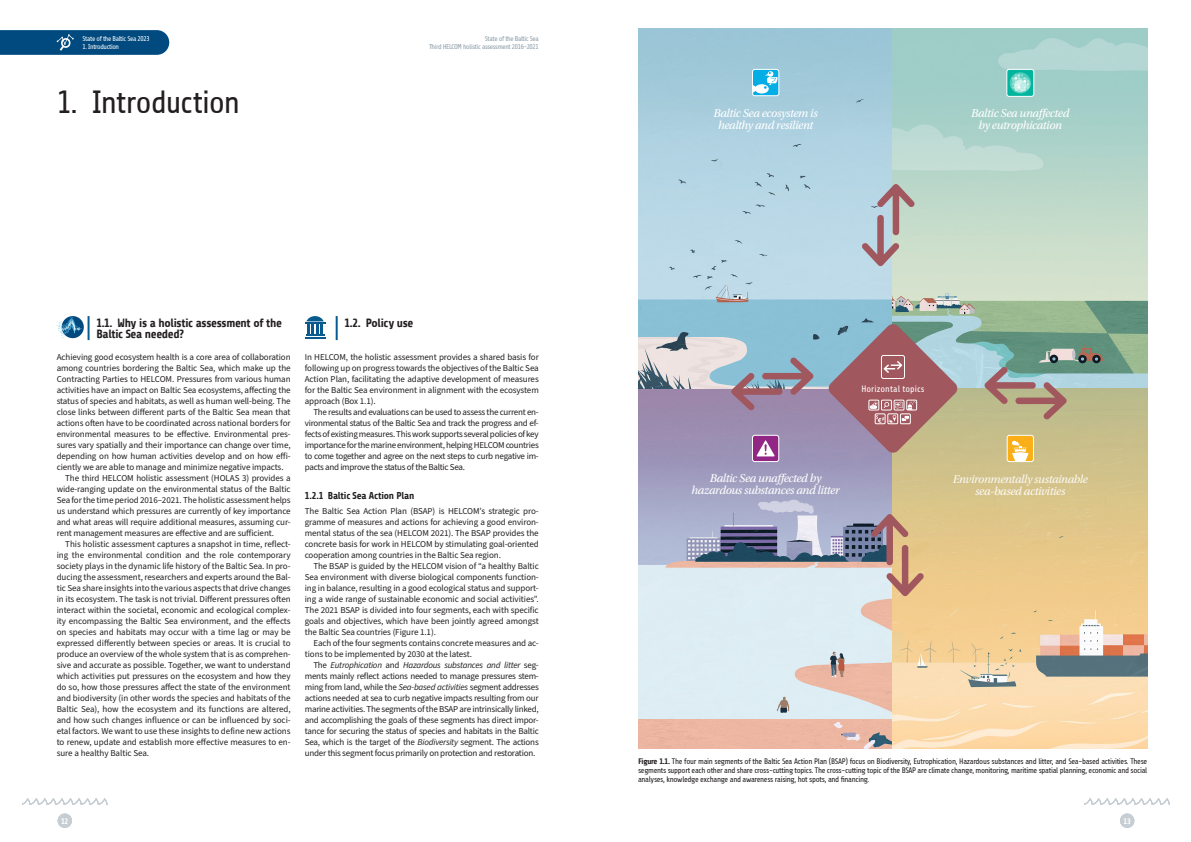
<style>
.page{position:relative;width:1191px;height:842px;background:#fff}
.page>*{position:absolute;margin:0;border:0;box-sizing:border-box;transform-origin:0 0}
.t1{font:32px "Share";letter-spacing:-.035em;color:#231f20}
.Body{font:italic 12px/12px "Utopia Std";letter-spacing:-.03em;color:#fff;text-align:center}
.t2{font:700 12px/11px "Share";letter-spacing:-.025em;color:#231f20}
.t3{font:700 10px "Share";letter-spacing:-.02em;color:#231f20}
.H3_-_Chapter_headers{font:9.2px "Share";letter-spacing:.005em;color:#fff}
.t4{font:9px/11px "Source Sans Pro";letter-spacing:-.01em;color:#231f20;text-align:justify}
.Body-2{font:8px/9px "Share";letter-spacing:-.04em;color:#231f20;text-align:justify}
.t5{font:700 8px "Share";color:#fff}
.t6{font:7px/8.4px "Share";letter-spacing:-.05em;color:#8c9faa;text-align:right}
.t7{font:7px "Share";letter-spacing:-.05em;color:#fff}
.s1{font-style:italic}
.s2{font-weight:700}
</style>
<div class="page">
<div style="left:1120px;top:814px;width:14px;height:14px;background:#c6ced4;border-radius:50%"></div>
<svg style="left:1084px;top:798px;width:85px;height:7px"></svg>
<div style="left:58px;top:814px;width:14px;height:14px;background:#c6ced4;border-radius:50%"></div>
<svg style="left:22px;top:798px;width:85px;height:7px"></svg>
<svg style="left:0;top:30px;width:169px;height:25px;background:#0a5184"></svg>
<hr style="left:88px;top:316px;width:2px;height:24px;background:#085b8f">
<svg style="left:62px;top:316px;width:22px;height:22px"></svg>
<svg style="left:57px;top:317px;width:24px;height:21px"></svg>
<hr style="left:336px;top:316px;width:2px;height:24px;background:#085b8f">
<svg style="left:305px;top:316px;width:20px;height:22px"></svg>
<img style="left:638px;top:28px;width:509px;height:720px">
<div style="left:638px;top:719px;width:255px;height:29px;background:#edb6a2"></div>
<svg style="left:984px;top:366px;width:82px;height:54px;background:#a7a18e"></svg>
<svg style="left:861px;top:184px;width:54px;height:82px;background:#b7b7b9"></svg>
<svg style="left:731px;top:357px;width:82px;height:53px;background:#9692a7"></svg>
<svg style="left:870px;top:514px;width:54px;height:82px;background:#bea28d"></svg>
<svg style="left:828px;top:323px;width:130px;height:130px;background:#a3878b"></svg>
<div style="left:1007px;top:435px;width:26px;height:27px;background:#faaf18;border-radius:2px"></div>
<div style="left:1006px;top:435px;width:27px;height:27px;border:1px solid #fff;border-radius:2px"></div>
<svg style="left:1011px;top:440px;width:17px;height:23px"></svg>
<svg style="left:752px;top:69px;width:27px;height:27px"></svg>
<div style="left:752px;top:69px;width:27px;height:27px;border:1px solid #fff;border-radius:2px"></div>
<svg style="left:752px;top:71px;width:26px;height:22px"></svg>
<div style="left:752px;top:435px;width:26px;height:27px;background:#922684;border-radius:2px"></div>
<div style="left:752px;top:435px;width:27px;height:27px;border:1px solid #fff;border-radius:2px"></div>
<svg style="left:756px;top:440px;width:19px;height:16px"></svg>
<div style="left:1006px;top:69px;width:27px;height:27px;background:#00b59d;border-radius:2px"></div>
<div style="left:1006px;top:69px;width:28px;height:28px;border:1px solid #fff;border-radius:2px"></div>
<svg style="left:1009px;top:72px;width:22px;height:21px"></svg>
<div style="left:1016px;top:77px;width:14px;height:14px;background:#81dace;border-radius:50%"></div>
<svg style="left:1011px;top:74px;width:18px;height:18px"></svg>
<p class="t7" style="left:83px;top:35px;width:69px">State of the Baltic Sea 2023</p>
<p class="t7" style="left:83px;top:43px;width:38px">1. Introduction</p>
<p class="t6" style="left:429px;top:34px;width:111px">State of the Baltic Sea<br>Third HELCOM holistic assessment 2016-2021</p>
<p class="t1" style="left:57px;top:86px;width:185px">1. Introduction</p>
<p class="Body" style="left:713px;top:107px;width:106px">Baltic Sea ecosystem is healthy and resilient</p>
<p class="Body" style="left:971px;top:107px;width:100px">Baltic Sea unaffected by eutrophication</p>
<p class="t2" style="left:96px;top:318px;width:187px">1.1. Why is a holistic assessment of the<br>Baltic Sea needed?</p>
<p class="t4" style="left:57px;top:352px;width:235px">Achieving good ecosystem health is a core area of collaboration among countries bordering the Baltic Sea, which make up the Contracting Parties to HELCOM. Pressures from various human activities have an impact on Baltic Sea ecosystems, affecting the status of species and habitats, as well as human well-being. The close links between different parts of the Baltic Sea mean that actions often have to be coordinated across national borders for environmental measures to be effective. Environmental pres&shy;sures vary spatially and their importance can change over time, depending on how human activities develop and on how effi&shy;ciently we are able to manage and minimize negative impacts.</p>
<p class="t4" style="left:57px;top:473px;width:235px;text-indent:9px">The third HELCOM holistic assessment (HOLAS 3) provides a wide-ranging update on the environmental status of the Baltic Sea for the time period 2016–2021. The holistic assessment helps us understand which pressures are currently of key importance and what areas will require additional measures, assuming cur&shy;rent management measures are effective and are sufficient.</p>
<p class="t4" style="left:57px;top:539px;width:235px;text-indent:9px">This holistic assessment captures a snapshot in time, reflect&shy;ing the environmental condition and the role contemporary society plays in the dynamic life history of the Baltic Sea. In pro&shy;ducing the assessment, researchers and experts around the Bal&shy;tic Sea share insights into the various aspects that drive changes in its ecosystem. The task is not trivial. Different pressures often interact within the societal, economic and ecological complex&shy;ity encompassing the Baltic Sea environment, and the effects on species and habitats may occur with a time lag or may be expressed differently between species or areas. It is crucial to produce an overview of the whole system that is as comprehen&shy;sive and accurate as possible. Together, we want to understand which activities put pressures on the ecosystem and how they do so, how those pressures affect the state of the environment and biodiversity (in other words the species and habitats of the Baltic Sea), how the ecosystem and its functions are altered, and how such changes influence or can be influenced by soci&shy;etal factors. We want to use these insights to define new actions to renew, update and establish more effective measures to en&shy;sure a healthy Baltic Sea.</p>
<p class="t2" style="left:344px;top:318px;width:70px">1.2. Policy use</p>
<p class="t4" style="left:305px;top:352px;width:235px">In HELCOM, the holistic assessment provides a shared basis for following up on progress towards the objectives of the Baltic Sea Action Plan, facilitating the adaptive development of measures for the Baltic Sea environment in alignment with the ecosystem approach (Box 1.1).</p>
<p class="t4" style="left:305px;top:407px;width:235px;text-indent:9px">The results and evaluations can be used to assess the current en&shy;vironmental status of the Baltic Sea and track the progress and ef&shy;fects of existing measures. This work supports several policies of key importance for the marine environment, helping HELCOM countries to come together and agree on the next steps to curb negative im&shy;pacts and improve the status of the Baltic Sea.</p>
<p class="t3" style="left:305px;top:490px;width:111px">1.2.1 Baltic Sea Action Plan</p>
<p class="t4" style="left:305px;top:506px;width:235px">The Baltic Sea Action Plan (BSAP) is HELCOM’s strategic pro&shy;gramme of measures and actions for achieving a good environ&shy;mental status of the sea (HELCOM 2021). The BSAP provides the concrete basis for work in HELCOM by stimulating goal-oriented cooperation among countries in the Baltic Sea region.</p>
<p class="t4" style="left:305px;top:561px;width:235px;text-indent:9px">The BSAP is guided by the HELCOM vision of “a healthy Baltic Sea environment with diverse biological components function&shy;ing in balance, resulting in a good ecological status and support&shy;ing a wide range of sustainable economic and social activities”.<br>The 2021 BSAP is divided into four segments, each with specific goals and objectives, which have been jointly agreed amongst the Baltic Sea countries (Figure 1.1).</p>
<p class="t4" style="left:305px;top:638px;width:235px;text-indent:9px">Each of the four segments contains concrete measures and ac&shy;tions to be implemented by 2030 at the latest.</p>
<p class="t4" style="left:305px;top:660px;width:235px;text-indent:9px">The <span class="s1">Eutrophication</span> and <span class="s1">Hazardous substances and litter</span> seg&shy;ments mainly reflect actions needed to manage pressures stem&shy;ming from land, while the <span class="s1">Sea-based activities</span> segment addresses actions needed at sea to curb negative impacts resulting from our marine activities. The segments of the BSAP are intrinsically linked, and accomplishing the goals of these segments has direct impor&shy;tance for securing the status of species and habitats in the Baltic Sea, which is the target of the <span class="s1">Biodiversity</span> segment. The actions under this segment focus primarily on protection and restoration.</p>
<p class="H3_-_Chapter_headers" style="left:861px;top:384px;width:65px">Horizontal topics</p>
<p class="Body" style="left:691px;top:472px;width:149px">Baltic Sea unaffected by hazardous substances and litter</p>
<h2 class="Body" style="left:952px;top:474px;width:137px">Environmentally sustainable sea-based activities</h2>
<p class="Body-2" style="left:638px;top:757px;width:511px"><span class="s2">Figure 1.1.</span> The four main segments of the Baltic Sea Action Plan (BSAP) focus on Biodiversity, Eutrophication, Hazardous substances and litter, and Sea-based activities. These segments support each other and share cross-cutting topics. The cross-cutting topic of the BSAP are climate change, monitoring, maritime spatial planning, economic and social analyses, knowledge exchange and awareness raising, hot spots, and financing.</p>
<p class="t5" style="left:61px;top:817px;width:9px">12</p>
<p class="t5" style="left:1123px;top:817px;width:9px">13</p>
</div>
